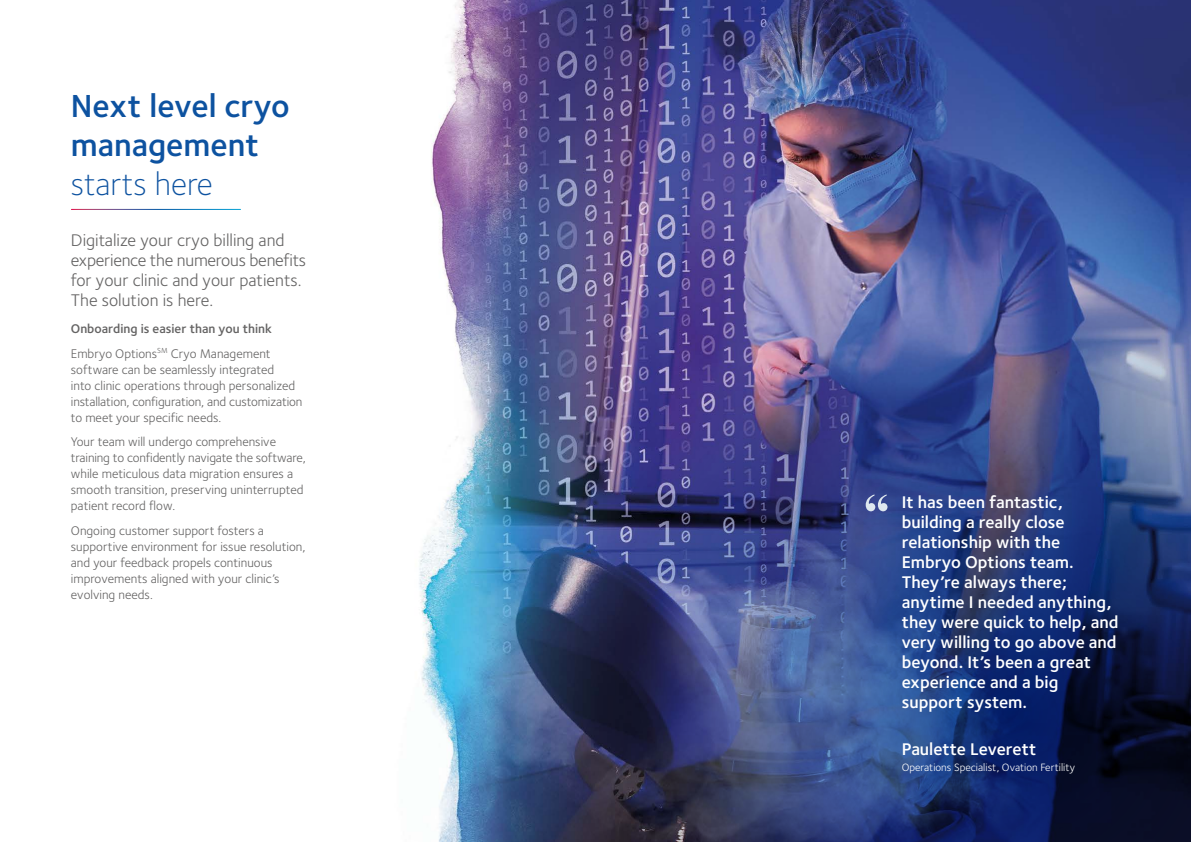
<style>
.page{position:relative;width:1191px;height:842px;background:#fff}
.page>*{position:absolute;margin:0;border:0;box-sizing:border-box;transform-origin:0 0}
.t1{font:600 33px/39px "Foundry Sterling";color:#0d52a0}
.t2{font:300 33px "Foundry Sterling";color:#0d52a0}
.t3{font:600 17.5px/20px "Foundry Sterling";color:#fff}
.t4{font:17.5px/20px "Foundry Sterling";color:#646363}
.t5{font:13px/16px "Foundry Sterling";color:#646363}
.t6{font:600 13px/24.5px "Foundry Sterling";color:#646363}
.t7{font:11px "Foundry Sterling";color:#fff}
.s1{font-weight:400}
</style>
<div class="page">
<img style="left:71px;top:0;width:1120px;height:842px">
<hr style="left:71px;top:209px;width:169px;height:1px;background:#fff">
<img style="left:573px;top:274px;width:618px;height:568px">
<svg style="left:865px;top:494px;width:22px;height:17px"></svg>
<h1 class="t1" style="left:71px;top:87px;width:220px">Next level cryo management</h1>
<h1 class="t2" style="left:71px;top:165px;width:144px">starts here</h1>
<h2 class="t4" style="left:71px;top:230px;width:237px">Digitalize your cryo billing and experience the numerous benefits for your clinic and your patients.<br>The solution is here.</h2>
<p class="t6" style="left:71px;top:317px;width:202px">Onboarding is easier than you think<br><span class="s1">Embryo Options</span><sup>SM</sup> <span class="s1">Cryo Management</span></p>
<p class="t5" style="left:71px;top:362px;width:233px">software can be seamlessly integrated<br>into clinic operations through personalized installation, configuration, and customization to meet your specific needs.</p>
<p class="t5" style="left:71px;top:434px;width:236px">Your team will undergo comprehensive training to confidently navigate the software, while meticulous data migration ensures a smooth transition, preserving uninterrupted patient record flow.</p>
<p class="t5" style="left:71px;top:523px;width:236px">Ongoing customer support fosters a supportive environment for issue resolution, and your feedback propels continuous improvements aligned with your clinic’s evolving needs.</p>
<p class="t3" style="left:901px;top:492px;width:218px">It has been fantastic, building a really close relationship with the<br>Embryo Options team.<br>They’re always there; anytime I needed anything, they were quick to help, and very willing to go above and beyond. It’s been a great experience and a big support system.</p>
<h2 class="t3" style="left:901px;top:740px;width:136px">Paulette Leverett</h2>
<p class="t7" style="left:901px;top:761px;width:175px">Operations Specialist, Ovation Fertility</p>
</div>
